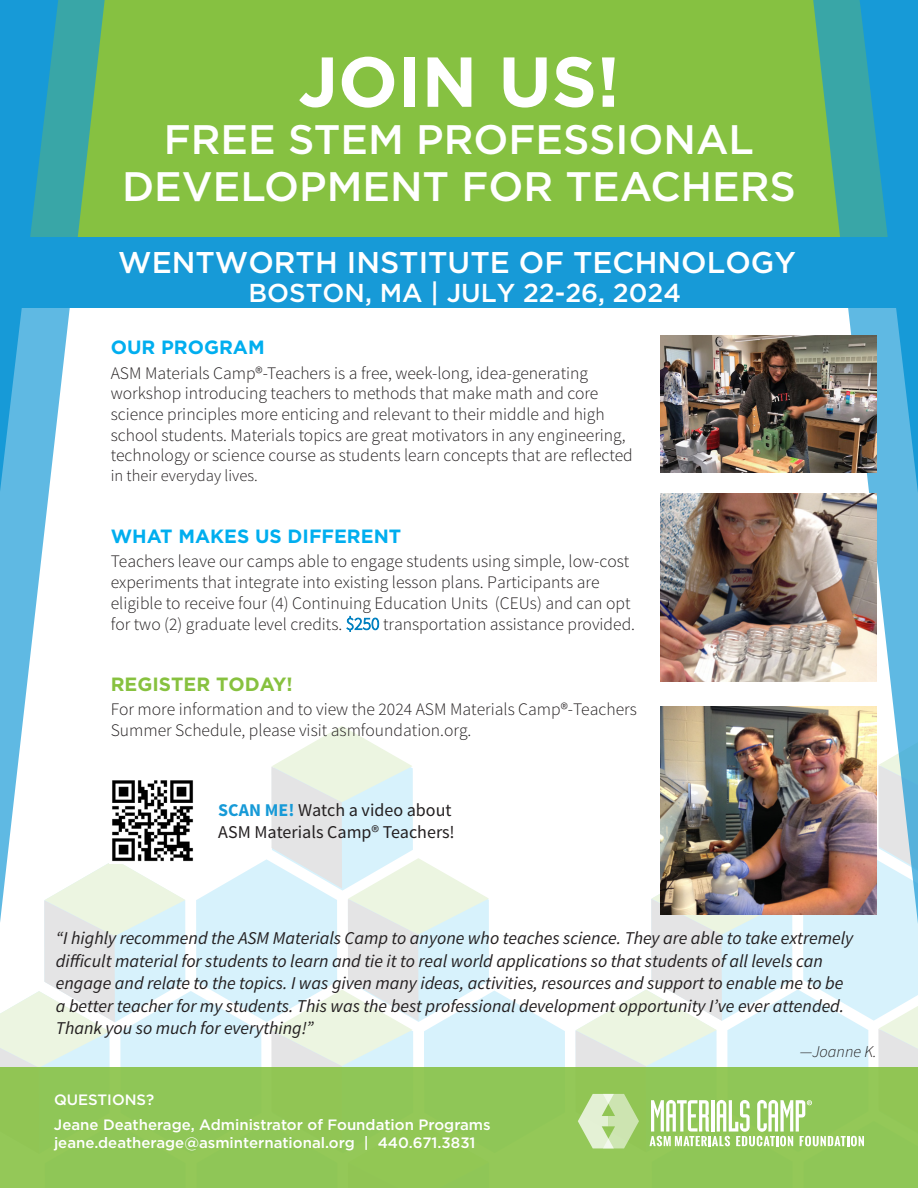
<style>
.page{position:relative;width:918px;height:1188px;background:#fff}
.page>*{position:absolute;margin:0;border:0;box-sizing:border-box;transform-origin:0 0}
.t1{font:700 70.5px "Gotham";color:#fff}
.t2{font:500 41.25px/47.1px "Gotham";color:#fff;text-align:center}
.t3{font:500 30px "Gotham";color:#fff}
.t4{font:500 25.8px "Gotham";color:#fff}
.t5{font:700 19.2px "Gotham";color:#00aeef}
.t6{font:700 19.2px "Gotham";color:#87c13f}
.t7{font:italic 18px/22.5px "Source Sans Pro";color:#231f20}
.t8{font:18px/21.6px "Source Sans Pro";color:#231f20}
.t9{font:300 17.55px/20.7px "Source Sans Pro";color:#231f20}
.t10{font:300 16.5px "Source Sans Pro";color:#231f20}
.t11{font:italic 300 16.5px "Source Sans Pro";color:#231f20}
.t12{font:500 15px/18px "Gotham";color:#fff}
.s1{color:#0080c0}
.s2{font-weight:700;color:#179ad7}
</style>
<div class="page">
<svg style="left:0;top:726px;width:565px;height:341px"></svg>
<div style="left:0;top:1067px;width:918px;height:121px;background:#8fc657"></div>
<div style="left:0;top:0;width:918px;height:256px;background:#86c141"></div>
<div style="left:0;top:238px;width:918px;height:70px;background:#179ad7"></div>
<svg style="left:0;top:0;width:108px;height:949px"></svg>
<svg style="left:811px;top:0;width:107px;height:724px"></svg>
<svg style="left:0;top:0;width:58px;height:492px"></svg>
<svg style="left:860px;top:0;width:58px;height:493px"></svg>
<svg style="left:576px;top:724px;width:342px;height:425px"></svg>
<img style="left:661px;top:335px;width:215px;height:138px">
<img style="left:661px;top:494px;width:216px;height:187px">
<img style="left:661px;top:706px;width:216px;height:209px">
<img style="left:109px;top:777px;width:87px;height:87px">
<p class="t1" style="left:298px;top:35px;width:323px">JOIN US!</p>
<p class="t2" style="left:122px;top:115px;width:675px">FREE STEM PROFESSIONAL<br>DEVELOPMENT FOR TEACHERS</p>
<p class="t3" style="left:118px;top:243px;width:679px">WENTWORTH INSTITUTE OF TECHNOLOGY</p>
<p class="t4" style="left:249px;top:276px;width:434px">BOSTON, MA | JULY 22-26, 2024</p>
<p class="t5" style="left:111px;top:335px;width:156px">OUR PROGRAM</p>
<p class="t9" style="left:111px;top:363px;width:523px">ASM Materials Camp®-Teachers is a free, week-long, idea-generating workshop introducing teachers to methods that make math and core science principles more enticing and relevant to their middle and high school students. Materials topics are great motivators in any engineering, technology or science course as students learn concepts that are reflected</p>
<p class="t10" style="left:111px;top:466px;width:148px">in their everyday lives.</p>
<p class="t5" style="left:111px;top:524px;width:292px">WHAT MAKES US DIFFERENT</p>
<p class="t9" style="left:111px;top:551px;width:526px">Teachers leave our camps able to engage students using simple, low-cost experiments that integrate into existing lesson plans. Participants are eligible to receive four (4) Continuing Education Units (CEUs) and can opt for two (2) graduate level credits. <span class="s1">$250</span> transportation assistance provided.</p>
<p class="t6" style="left:111px;top:672px;width:183px">REGISTER TODAY!</p>
<p class="t9" style="left:111px;top:699px;width:528px">For more information and to view the 2024 ASM Materials Camp®-Teachers<br>Summer Schedule, please visit asmfoundation.org.</p>
<p class="t8" style="left:218px;top:800px;width:238px"><span class="s2">SCAN ME!</span> Watch a video about<br>ASM Materials Camp® Teachers!</p>
<p class="t7" style="left:56px;top:927px;width:799px">“I highly recommend the ASM Materials Camp to anyone who teaches science. They are able to take extremely difficult material for students to learn and tie it to real world applications so that students of all levels can engage and relate to the topics. I was given many ideas, activities, resources and support to enable me to be a better teacher for my students. This was the best professional development opportunity I’ve ever attended.<br>Thank you so much for everything!”</p>
<p class="t11" style="left:800px;top:1041px;width:78px">—Joanne K.</p>
<p class="t12" style="left:54px;top:1091px;width:102px">QUESTIONS?</p>
<p class="t12" style="left:54px;top:1115px;width:438px">Jeane Deatherage, Administrator of Foundation Programs jeane.deatherage@asminternational.org | 440.671.3831</p>
</div>
